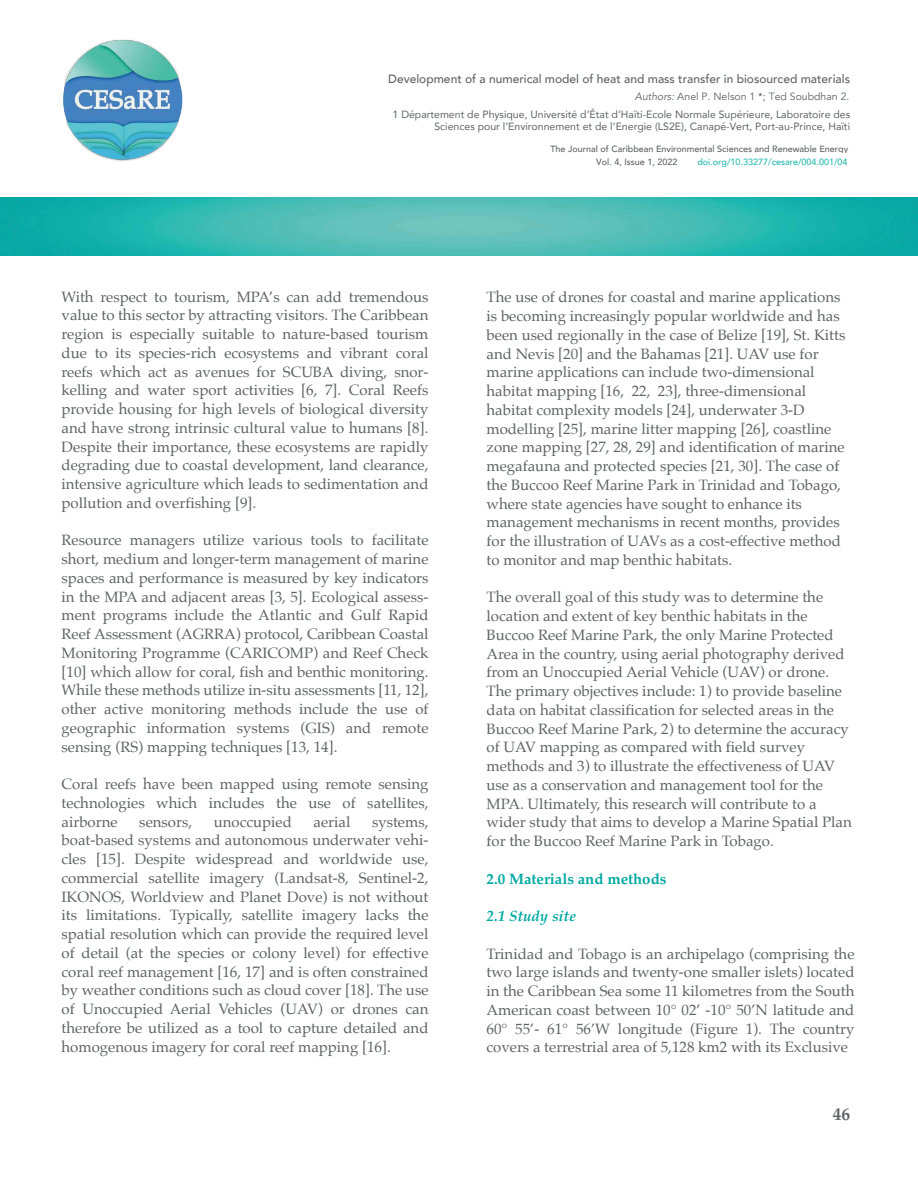
<style>
.page{position:relative;width:918px;height:1188px;background:#fff}
.page>*{position:absolute;margin:0;border:0;box-sizing:border-box;transform-origin:0 0}
.t1{font:700 17.55px "Palatino";color:#5d6463}
.t2{font:15px/18.8px "Palatino";color:#5d6463;text-align:justify}
.t3{font:700 15px "Palatino";color:#00a8a2}
.t4{font:italic 700 15px "Palatino";color:#00a8a2}
.t5{font:500 12px "Avenir";color:#5d6463}
.t6{font:10.5px/12.6px "Avenir";color:#5d6363;text-align:right}
.t7{font:10.5px "Avenir";color:#5d6363}
.t8{font:500 9px "Avenir";color:#23b9af}
.t9{font:500 9px "Avenir";color:#5d6363}
.s1{font-style:italic;color:#5d6463}
</style>
<div class="page">
<img style="left:3px;top:39px;width:241px;height:217px">
<img style="left:0;top:198px;width:918px;height:57px">
<p class="t5" style="left:388px;top:69px;width:463px">Development of a numerical model of heat and mass transfer in biosourced materials</p>
<p class="t7" style="left:635px;top:90px;width:216px"><span class="s1">Authors:</span> Anel P. Nelson 1 *; Ted Soubdhan 2.</p>
<p class="t6" style="left:393px;top:108px;width:459px">1 Département de Physique, Université d’État d’Haïti-Ecole Normale Supérieure, Laboratoire des<br>Sciences pour l’Environnement et de l’Energie (LS2E), Canapé-Vert, Port-au-Prince, Haïti</p>
<p class="t9" style="left:550px;top:141px;width:299px">The Journal of Caribbean Environmental Sciences and Renewable Energy</p>
<p class="t2" style="left:62px;top:287px;width:369px">With respect to tourism, MPA’s can add tremendous value to this sector by attracting visitors. The Caribbean region is especially suitable to nature-based tourism due to its species-rich ecosystems and vibrant coral reefs which act as avenues for SCUBA diving, snor&shy;kelling and water sport activities [6, 7]. Coral Reefs provide housing for high levels of biological diversity and have strong intrinsic cultural value to humans [8].<br>Despite their importance, these ecosystems are rapidly degrading due to coastal development, land clearance, intensive agriculture which leads to sedimentation and pollution and overfishing [9].</p>
<p class="t2" style="left:62px;top:531px;width:369px">Resource managers utilize various tools to facilitate short, medium and longer-term management of marine spaces and performance is measured by key indicators in the MPA and adjacent areas [3, 5]. Ecological assess&shy;ment programs include the Atlantic and Gulf Rapid Reef Assessment (AGRRA) protocol, Caribbean Coastal Monitoring Programme (CARICOMP) and Reef Check [10] which allow for coral, fish and benthic monitoring.<br>While these methods utilize in-situ assessments [11, 12], other active monitoring methods include the use of geographic information systems (GIS) and remote sensing (RS) mapping techniques [13, 14].</p>
<p class="t2" style="left:62px;top:775px;width:369px">Coral reefs have been mapped using remote sensing technologies which includes the use of satellites, airborne</p>
<p class="t2" style="left:139px;top:812px;width:54px">sensors,</p>
<p class="t2" style="left:214px;top:812px;width:80px">unoccupied</p>
<p class="t2" style="left:314px;top:812px;width:38px">aerial</p>
<p class="t2" style="left:62px;top:812px;width:369px;text-indent:310px">systems, boat-based systems and autonomous underwater vehi&shy;cles [15]. Despite widespread and worldwide use, commercial satellite imagery (Landsat-8, Sentinel-2, IKONOS, Worldview and Planet Dove) is not without its limitations. Typically, satellite imagery lacks the spatial resolution which can provide the required level of detail (at the species or colony level) for effective coral reef management [16, 17] and is often constrained by weather conditions such as cloud cover [18]. The use of Unoccupied Aerial Vehicles (UAV) or drones can therefore be utilized as a tool to capture detailed and homogenous imagery for coral reef mapping [16].</p>
<p class="t8" style="left:701px;top:152px;width:152px">doi.org/10.33277/cesare/004.001/01</p>
<p class="t8" style="left:703px;top:152px;width:152px">doi.org/10.33277/cesare/004.001/01</p>
<p class="t9" style="left:596px;top:154px;width:83px">Vol. 4, Issue 1, 2022</p>
<p class="t8" style="left:697px;top:154px;width:152px">doi.org/10.33277/cesare/004.001/04</p>
<p class="t9" style="left:604px;top:156px;width:83px">Vol. 4, Issue 1, 2021</p>
<p class="t8" style="left:700px;top:156px;width:152px">doi.org/10.33277/cesare/003.001/01</p>
<p class="t2" style="left:487px;top:288px;width:360px;text-align:left">The use of drones for coastal and marine applications is becoming increasingly popular worldwide and has been used regionally in the case of Belize [19], St. Kitts and Nevis [20] and the Bahamas [21]. UAV use for marine applications can include two-dimensional habitat mapping [16, 22, 23], three-dimensional habitat complexity models [24], underwater 3-D modelling [25], marine litter mapping [26], coastline zone mapping [27, 28, 29] and identification of marine megafauna and protected species [21, 30]. The case of the Buccoo Reef Marine Park in Trinidad and Tobago, where state agencies have sought to enhance its management mechanisms in recent months, provides for the illustration of UAVs as a cost-effective method to monitor and map benthic habitats.</p>
<p class="t2" style="left:487px;top:588px;width:367px;text-align:left">The overall goal of this study was to determine the location and extent of key benthic habitats in the Buccoo Reef Marine Park, the only Marine Protected Area in the country, using aerial photography derived from an Unoccupied Aerial Vehicle (UAV) or drone.<br>The primary objectives include: 1) to provide baseline data on habitat classification for selected areas in the Buccoo Reef Marine Park, 2) to determine the accuracy of UAV mapping as compared with field survey methods and 3) to illustrate the effectiveness of UAV use as a conservation and management tool for the MPA. Ultimately, this research will contribute to a wider study that aims to develop a Marine Spatial Plan for the Buccoo Reef Marine Park in Tobago.</p>
<p class="t3" style="left:487px;top:866px;width:181px">2.0 Materials and methods</p>
<p class="t4" style="left:487px;top:904px;width:91px">2.1 Study site</p>
<p class="t2" style="left:487px;top:944px;width:370px">Trinidad and Tobago is an archipelago (comprising the two large islands and twenty-one smaller islets) located in the Caribbean Sea some 11 kilometres from the South American coast between 10° 02’ -10° 50’N latitude and 60° 55’- 61° 56’W longitude (Figure 1). The country covers a terrestrial area of 5,128 km2 with its Exclusive</p>
<p class="t1" style="left:833px;top:1099px;width:19px">46</p>
</div>
